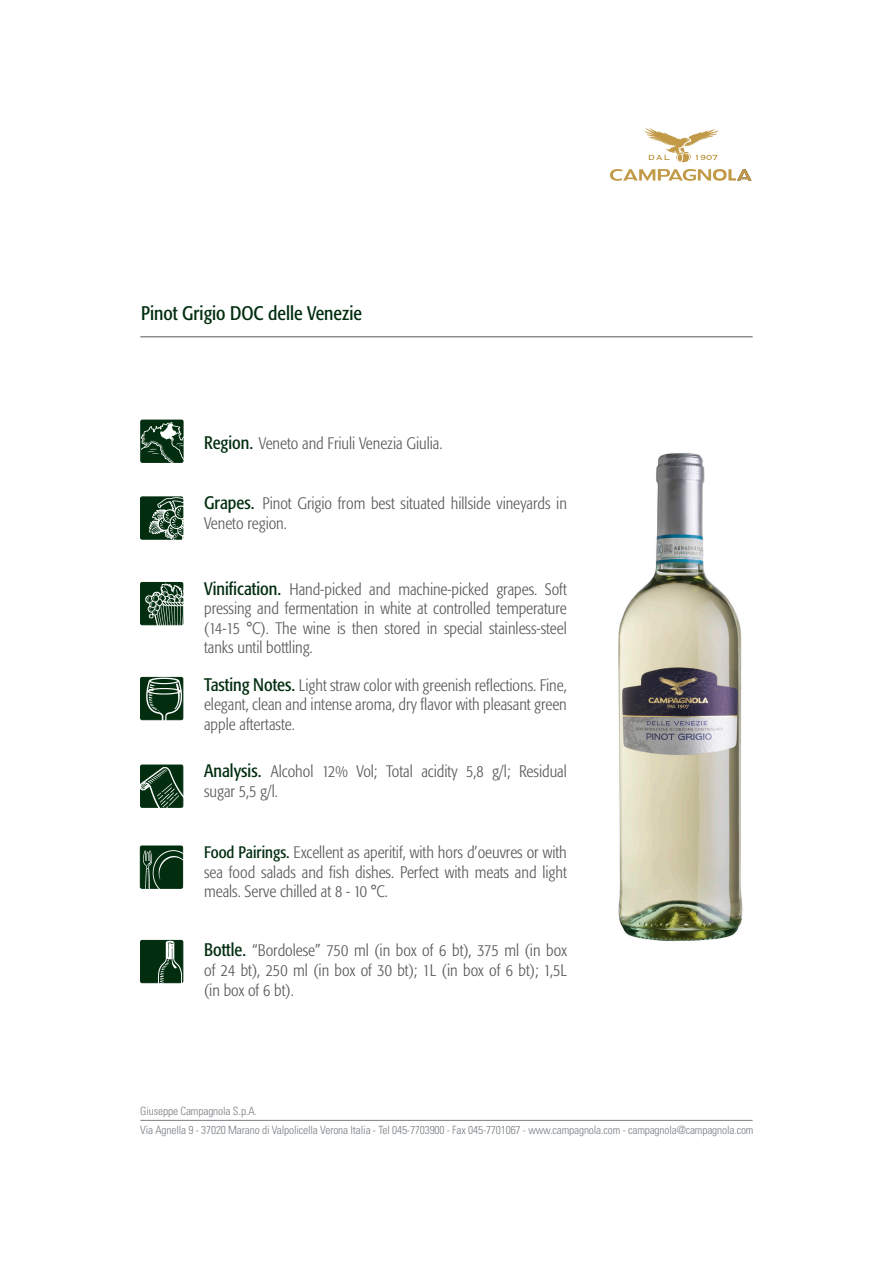
<style>
.page{position:relative;width:893px;height:1263px;background:#fff}
.page>*{position:absolute;margin:0;border:0;box-sizing:border-box;transform-origin:0 0}
.t1{font:condensed 19.5px "Formata";color:#022d0f}
.t2{font:300 condensed 16.5px/19.5px "Formata";color:#57585a;text-align:justify}
.t3{font:300 condensed 11.4px "Univers";letter-spacing:-.01em;color:#797f84}
.s1{font-weight:400;font-size:18px;color:#022d0f}
.s2{font-weight:400;color:#022d0f}
</style>
<div class="page">
<hr style="left:140px;top:1120px;width:613px;height:1px;background:#797f84">
<hr style="left:140px;top:337px;width:613px;height:1px;background:#57585a">
<svg style="left:610px;top:128px;width:141px;height:53px"></svg>
<div style="left:141px;top:420px;width:42px;height:43px;border:1px solid #022d0f;border-radius:2px"></div>
<img style="left:141px;top:422px;width:43px;height:75px">
<img style="left:160px;top:423px;width:17px;height:17px">
<div style="left:141px;top:677px;width:42px;height:43px;background:#022d0f;border-radius:2px"></div>
<div style="left:140px;top:677px;width:43px;height:43px;border:1px solid #022d0f;border-radius:2px"></div>
<img style="left:147px;top:678px;width:37px;height:43px">
<div style="left:140px;top:765px;width:43px;height:42px;border:1px solid #022d0f;border-radius:2px"></div>
<img style="left:140px;top:766px;width:44px;height:42px">
<div style="left:140px;top:846px;width:43px;height:42px;background:#022d0f;border-radius:2px"></div>
<div style="left:140px;top:846px;width:43px;height:42px;border:1px solid #022d0f;border-radius:2px"></div>
<img style="left:144px;top:849px;width:40px;height:40px">
<div style="left:141px;top:940px;width:42px;height:43px;background:#022d0f;border-radius:2px"></div>
<div style="left:140px;top:940px;width:43px;height:43px;border:1px solid #022d0f;border-radius:2px"></div>
<img style="left:155px;top:941px;width:29px;height:43px">
<div style="left:141px;top:497px;width:42px;height:42px;background:#022d0f;border-radius:2px"></div>
<div style="left:140px;top:497px;width:43px;height:42px;border:1px solid #022d0f;border-radius:2px"></div>
<img style="left:148px;top:497px;width:36px;height:43px">
<div style="left:141px;top:582px;width:42px;height:43px;background:#022d0f;border-radius:2px"></div>
<div style="left:140px;top:582px;width:43px;height:43px;border:1px solid #022d0f;border-radius:2px"></div>
<img style="left:146px;top:584px;width:38px;height:42px">
<img style="left:618px;top:453px;width:125px;height:489px">
<p class="t1" style="left:141px;top:302px;width:222px">Pinot Grigio DOC delle Venezie</p>
<p class="t2" style="left:204px;top:434px;width:240px"><span class="s1">Region.</span> Veneto and Friuli Venezia Giulia.</p>
<p class="t2" style="left:204px;top:494px;width:364px"><span class="s1">Grapes.</span> Pinot Grigio from best situated hillside vineyards in<br>Veneto region.</p>
<p class="t2" style="left:204px;top:579px;width:364px"><span class="s1">Vinification.</span> Hand-picked and machine-picked grapes. Soft pressing and fermentation in white at controlled temperature (14-15 °C). The wine is then stored in special stainless-steel tanks until bottling.</p>
<p class="t2" style="left:204px;top:676px;width:364px"><span class="s1">Tasting Notes.</span> Light straw color with greenish reflections. Fine, elegant, clean and intense aroma, dry flavor with pleasant green apple aftertaste.</p>
<p class="t2" style="left:204px;top:762px;width:364px"><span class="s1">Analysis.</span> Alcohol 12% Vol; Total acidity 5,8 g/l; Residual</p>
<p class="t2" style="left:204px;top:781px;width:75px">sugar 5,5 g/l.</p>
<p class="t2" style="left:204px;top:843px;width:364px"><span class="s2">Food Pairings.</span> Excellent as aperitif, with hors d’oeuvres or with sea food salads and fish dishes. Perfect with meats and light meals. Serve chilled at 8 - 10 °C.</p>
<p class="t2" style="left:204px;top:940px;width:364px"><span class="s1">Bottle.</span> “Bordolese” 750 ml (in box of 6 bt), 375 ml (in box of 24 bt), 250 ml (in box of 30 bt); 1L (in box of 6 bt); 1,5L</p>
<p class="t2" style="left:204px;top:980px;width:91px">(in box of 6 bt).</p>
<p class="t3" style="left:140px;top:1104px;width:118px">Giuseppe Campagnola S.p.A.</p>
<p class="t3" style="left:140px;top:1123px;width:615px">Via Agnella 9 - 37020 Marano di Valpolicella Verona Italia - Tel 045-7703900 - Fax 045-7701067 - www.campagnola.com - campagnola@campagnola.com</p>
</div>
